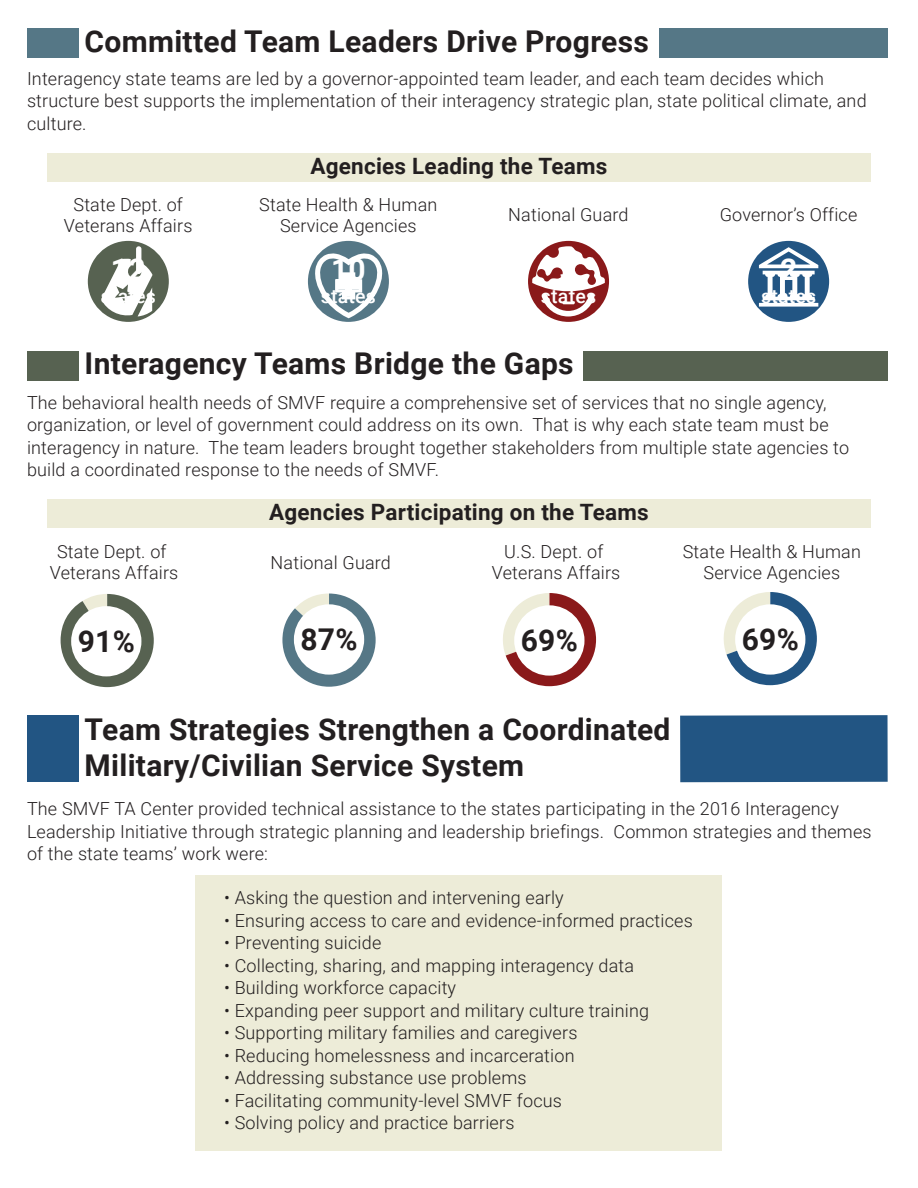
<style>
.page{position:relative;width:918px;height:1188px;background:#fff}
.page>*{position:absolute;margin:0;border:0;box-sizing:border-box;transform-origin:0 0}
.t1{font:700 30px/36px "Roboto";letter-spacing:.01em;color:#231f20}
.t2{font:700 30px "Roboto";color:#fff}
.t3{font:700 22.5px "Roboto";letter-spacing:.01em;color:#231f20}
.t4{font:500 19.5px "Roboto";letter-spacing:.01em;color:#fff}
.t5{font:300 18px/22.5px "Roboto";letter-spacing:.01em;color:#231f20}
</style>
<div class="page">
<div style="left:196px;top:875px;width:526px;height:276px;background:#edecd8"></div>
<div style="left:27px;top:28px;width:52px;height:30px;background:#557786"></div>
<div style="left:659px;top:28px;width:229px;height:30px;background:#557786"></div>
<div style="left:47px;top:153px;width:824px;height:29px;background:#edecd8"></div>
<div style="left:88px;top:241px;width:81px;height:81px;background:#576251;border-radius:50%"></div>
<svg style="left:101px;top:246px;width:52px;height:71px"></svg>
<div style="left:308px;top:241px;width:81px;height:81px;background:#557786;border-radius:50%"></div>
<svg style="left:314px;top:253px;width:69px;height:65px"></svg>
<div style="left:345px;top:276px;width:7px;height:20px;background:#fff"></div>
<div style="left:337px;top:279px;width:22px;height:10px;background:#fff"></div>
<div style="left:528px;top:241px;width:81px;height:81px;background:#8a191a;border-radius:50%"></div>
<svg style="left:532px;top:246px;width:73px;height:70px"></svg>
<div style="left:748px;top:241px;width:81px;height:81px;background:#225583;border-radius:50%"></div>
<svg style="left:759px;top:247px;width:59px;height:60px"></svg>
<div style="left:27px;top:351px;width:52px;height:30px;background:#576251"></div>
<div style="left:583px;top:351px;width:305px;height:30px;background:#576251"></div>
<svg style="left:282px;top:594px;width:94px;height:93px"></svg>
<svg style="left:503px;top:593px;width:93px;height:93px"></svg>
<svg style="left:61px;top:594px;width:93px;height:93px"></svg>
<svg style="left:723px;top:592px;width:94px;height:93px"></svg>
<div style="left:294px;top:604px;width:70px;height:71px;background:#fff;border-radius:50%"></div>
<div style="left:514px;top:605px;width:71px;height:71px;background:#fff;border-radius:50%"></div>
<div style="left:71px;top:606px;width:70px;height:70px;background:#fff;border-radius:50%"></div>
<div style="left:735px;top:604px;width:70px;height:71px;background:#fff;border-radius:50%"></div>
<div style="left:47px;top:499px;width:824px;height:29px;background:#edecd8"></div>
<div style="left:27px;top:716px;width:52px;height:66px;background:#225583"></div>
<div style="left:680px;top:715px;width:208px;height:67px;background:#225583"></div>
<h2 class="t1" style="left:85px;top:22px;width:566px">Committed Team Leaders Drive Progress</h2>
<p class="t5" style="left:27px;top:67px;width:841px">Interagency state teams are led by a governor-appointed team leader, and each team decides which structure best supports the implementation of their interagency strategic plan, state political climate, and culture.</p>
<p class="t3" style="left:310px;top:151px;width:298px">Agencies Leading the Teams</p>
<p class="t5" style="left:64px;top:193px;width:130px;line-height:21px;text-align:center">State Dept. of<br>Veterans Affairs</p>
<p class="t2" style="left:111px;top:248px;width:36px">12</p>
<p class="t4" style="left:101px;top:282px;width:57px">states</p>
<p class="t5" style="left:259px;top:193px;width:180px;line-height:21px;text-align:center">State Health &amp; Human<br>Service Agencies</p>
<p class="t2" style="left:331px;top:248px;width:36px">10</p>
<p class="t4" style="left:321px;top:282px;width:57px">states</p>
<p class="t5" style="left:720px;top:203px;width:139px">Governor’s Office</p>
<p class="t5" style="left:508px;top:203px;width:122px">National Guard</p>
<p class="t2" style="left:780px;top:248px;width:19px">2</p>
<p class="t4" style="left:761px;top:282px;width:57px">states</p>
<p class="t4" style="left:541px;top:282px;width:57px">states</p>
<h2 class="t1" style="left:85px;top:345px;width:491px">Interagency Teams Bridge the Gaps</h2>
<p class="t5" style="left:27px;top:390px;width:824px">The behavioral health needs of SMVF require a comprehensive set of services that no single agency, organization, or level of government could address on its own. That is why each state team must be interagency in nature. The team leaders brought together stakeholders from multiple state agencies to build a coordinated response to the needs of SMVF.</p>
<p class="t3" style="left:269px;top:496px;width:381px">Agencies Participating on the Teams</p>
<p class="t5" style="left:57px;top:540px;width:111px">State Dept. of</p>
<p class="t5" style="left:504px;top:540px;width:101px">U.S. Dept. of</p>
<p class="t5" style="left:683px;top:540px;width:180px">State Health &amp; Human</p>
<p class="t5" style="left:271px;top:550px;width:122px">National Guard</p>
<p class="t5" style="left:50px;top:561px;width:130px">Veterans Affairs</p>
<p class="t5" style="left:492px;top:561px;width:130px">Veterans Affairs</p>
<p class="t5" style="left:704px;top:561px;width:138px">Service Agencies</p>
<p class="t1" style="left:78px;top:622px;width:59px">91%</p>
<p class="t1" style="left:300px;top:620px;width:59px">87%</p>
<p class="t1" style="left:521px;top:621px;width:59px">69%</p>
<p class="t1" style="left:742px;top:620px;width:59px">69%</p>
<h2 class="t1" style="left:85px;top:710px;width:587px">Team Strategies Strengthen a Coordinated<br>Military/Civilian Service System</h2>
<p class="t5" style="left:27px;top:797px;width:846px">The SMVF TA Center provided technical assistance to the states participating in the 2016 Interagency<br>Leadership Initiative through strategic planning and leadership briefings. Common strategies and themes of the state teams’ work were:</p>
<p class="t5" style="left:224px;top:886px;width:341px">• Asking the question and intervening early</p>
<p class="t5" style="left:224px;top:908px;width:470px">• Ensuring access to care and evidence-informed practices</p>
<p class="t5" style="left:224px;top:931px;width:159px">• Preventing suicide</p>
<p class="t5" style="left:224px;top:953px;width:412px">• Collecting, sharing, and mapping interagency data</p>
<p class="t5" style="left:224px;top:976px;width:234px">• Building workforce capacity</p>
<p class="t5" style="left:224px;top:998px;width:427px">• Expanding peer support and military culture training</p>
<p class="t5" style="left:224px;top:1021px;width:355px">• Supporting military families and caregivers</p>
<p class="t5" style="left:224px;top:1043px;width:352px">• Reducing homelessness and incarceration</p>
<p class="t5" style="left:224px;top:1066px;width:304px">• Addressing substance use problems</p>
<p class="t5" style="left:224px;top:1088px;width:339px">• Facilitating community-level SMVF focus</p>
<p class="t5" style="left:224px;top:1111px;width:292px">• Solving policy and practice barriers</p>
</div>
